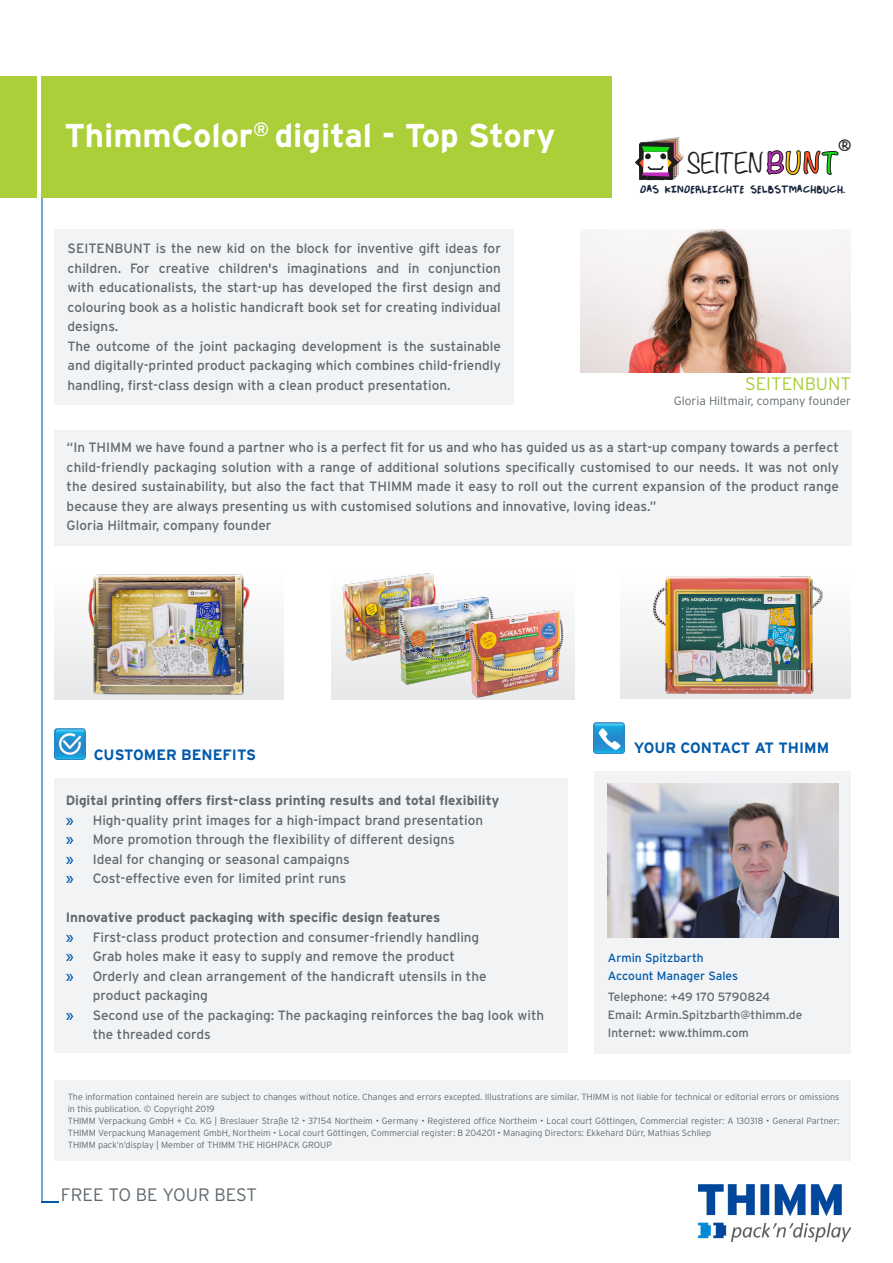
<style>
.page{position:relative;width:893px;height:1263px;background:#fff}
.page>*{position:absolute;margin:0;border:0;box-sizing:border-box;transform-origin:0 0}
.t1{font:700 33px "Interstate";color:#fff}
.t2{font:300 24.9px "Noteworthy";letter-spacing:-.015em;color:#1d1d1b}
.t3{font:700 24px "Noteworthy";color:#1d1d1b}
.t4{font:300 18px "Interstate";color:#5f696f}
.t5{font:300 18px "Interstate";color:#abcf38}
.t6{font:700 15px "Interstate";color:#015aaa}
.t7{font:13.5px/19.5px "Interstate";color:#5f696f;text-align:justify}
.t8{font:700 13.5px "Interstate";color:#5f696f}
.t9{font:12px "Interstate";color:#5f696f}
.t10{font:12px "Interstate";color:#015aaa}
.t11{font:300 12px "Interstate";color:#5f696f}
.t12{font:11.55px "Mosaical";letter-spacing:.055em;color:#16243c}
.t13{font:300 9px/12px "Interstate";color:#5f696f}
.s1{color:#015aaa}
</style>
<div class="page">
<div style="left:54px;top:230px;width:459px;height:175px;background:#f2f3f4"></div>
<div style="left:54px;top:778px;width:513px;height:275px;background:#f2f3f4"></div>
<img style="left:59px;top:728px;width:27px;height:32px">
<div style="left:54px;top:430px;width:797px;height:115px;background:#f2f3f4"></div>
<div style="left:54px;top:571px;width:230px;height:128px;background:#f2f3f4"></div>
<svg style="left:767px;top:150px;width:71px;height:25px"></svg>
<svg style="left:635px;top:137px;width:49px;height:43px"></svg>
<div style="left:594px;top:771px;width:256px;height:282px;background:#f2f3f4"></div>
<img style="left:593px;top:722px;width:32px;height:31px">
<img style="left:608px;top:783px;width:231px;height:155px">
<div style="left:331px;top:571px;width:243px;height:128px;background:#f2f3f4"></div>
<img style="left:338px;top:571px;width:231px;height:128px">
<div style="left:621px;top:571px;width:229px;height:128px;background:#f2f3f4"></div>
<img style="left:66px;top:571px;width:206px;height:129px">
<img style="left:637px;top:571px;width:202px;height:128px">
<div style="left:54px;top:1080px;width:796px;height:81px;background:#f2f3f4"></div>
<div style="left:0;top:77px;width:36px;height:121px;background:#abcf38"></div>
<svg style="left:41px;top:198px;width:18px;height:1005px"></svg>
<img style="left:580px;top:230px;width:271px;height:142px">
<div style="left:41px;top:77px;width:571px;height:121px;background:#abcf38"></div>
<img style="left:699px;top:1184px;width:151px;height:57px">
<p class="t1" style="left:65px;top:117px;width:493px">ThimmColor<sup>®</sup> digital - Top Story</p>
<p class="t7" style="left:68px;top:239px;width:435px">SEITENBUNT is the new kid on the block for inventive gift ideas for children. For creative children's imaginations and in conjunction with educationalists, the start-up has developed the first design and colouring book as a holistic handicraft book set for creating individual designs.</p>
<p class="t7" style="left:68px;top:336px;width:435px">The outcome of the joint packaging development is the sustainable and digitally-printed product packaging which combines child-friendly handling, first-class design with a clean product presentation.</p>
<p class="t3" style="left:839px;top:129px;width:15px">®</p>
<p class="t12" style="left:640px;top:185px;width:207px">DAS KINDERLEICHTE SELBSTMACHBUCH.</p>
<p class="t2" style="left:687px;top:141px;width:78px">SEITEN</p>
<p class="t5" style="left:745px;top:374px;width:108px">SEITENBUNT</p>
<p class="t11" style="left:674px;top:394px;width:179px">Gloria Hiltmair, company founder</p>
<p class="t7" style="left:67px;top:437px;width:774px">“In THIMM we have found a partner who is a perfect fit for us and who has guided us as a start-up company towards a perfect child-friendly packaging solution with a range of additional solutions specifically customised to our needs. It was not only the desired sustainability, but also the fact that THIMM made it easy to roll out the current expansion of the product range because they are always presenting us with customised solutions and innovative, loving ideas.”</p>
<p class="t7" style="left:67px;top:515px;width:206px">Gloria Hiltmair, company founder</p>
<p class="t6" style="left:94px;top:746px;width:164px">CUSTOMER BENEFITS</p>
<p class="t8" style="left:66px;top:793px;width:435px">Digital printing offers first-class printing results and total flexibility</p>
<p class="t7" style="left:66px;top:810px;width:419px"><span class="s1">»</span> High-quality print images for a high-impact brand presentation</p>
<p class="t7" style="left:66px;top:829px;width:391px"><span class="s1">»</span> More promotion through the flexibility of different designs</p>
<p class="t7" style="left:66px;top:849px;width:286px"><span class="s1">»</span> Ideal for changing or seasonal campaigns</p>
<p class="t7" style="left:66px;top:868px;width:282px"><span class="s1">»</span> Cost-effective even for limited print runs</p>
<p class="t8" style="left:66px;top:910px;width:376px">Innovative product packaging with specific design features</p>
<p class="t7" style="left:66px;top:927px;width:415px"><span class="s1">»</span> First-class product protection and consumer-friendly handling</p>
<p class="t7" style="left:66px;top:946px;width:391px"><span class="s1">»</span> Grab holes make it easy to supply and remove the product</p>
<p class="t7" style="left:66px;top:966px;width:422px"><span class="s1">»</span> Orderly and clean arrangement of the handicraft utensils in the</p>
<p class="t7" style="left:93px;top:985px;width:117px">product packaging</p>
<p class="t7" style="left:93px;top:1005px;width:453px;text-indent:-27px"><span class="s1">»</span> Second use of the packaging: The packaging reinforces the bag look with the threaded cords</p>
<p class="t6" style="left:634px;top:739px;width:197px">YOUR CONTACT AT THIMM</p>
<p class="t10" style="left:608px;top:951px;width:97px">Armin Spitzbarth</p>
<p class="t10" style="left:608px;top:969px;width:132px">Account Manager Sales</p>
<p class="t9" style="left:608px;top:990px;width:164px">Telephone: +49 170 5790824</p>
<p class="t9" style="left:608px;top:1008px;width:196px">Email: Armin.Spitzbarth@thimm.de</p>
<p class="t9" style="left:608px;top:1026px;width:143px">Internet: www.thimm.com</p>
<p class="t13" style="left:68px;top:1091px;width:773px">The information contained herein are subject to changes without notice. Changes and errors excepted. Illustrations are similar. THIMM is not liable for technical or editorial errors or omissions in this publication. © Copyright 2019</p>
<p class="t13" style="left:68px;top:1115px;width:773px">THIMM Verpackung GmbH + Co. KG | Breslauer Straße 12 • 37154 Northeim • Germany • Registered office Northeim • Local court Göttingen, Commercial register: A 130318 • General Partner:<br>THIMM Verpackung Management GmbH, Northeim • Local court Göttingen, Commercial register: B 204201 • Managing Directors: Ekkehard Dürr, Mathias Schliep</p>
<p class="t13" style="left:68px;top:1139px;width:266px">THIMM pack’n’display | Member of THIMM THE HIGHPACK GROUP</p>
<p class="t4" style="left:61px;top:1185px;width:197px">FREE TO BE YOUR BEST</p>
</div>
